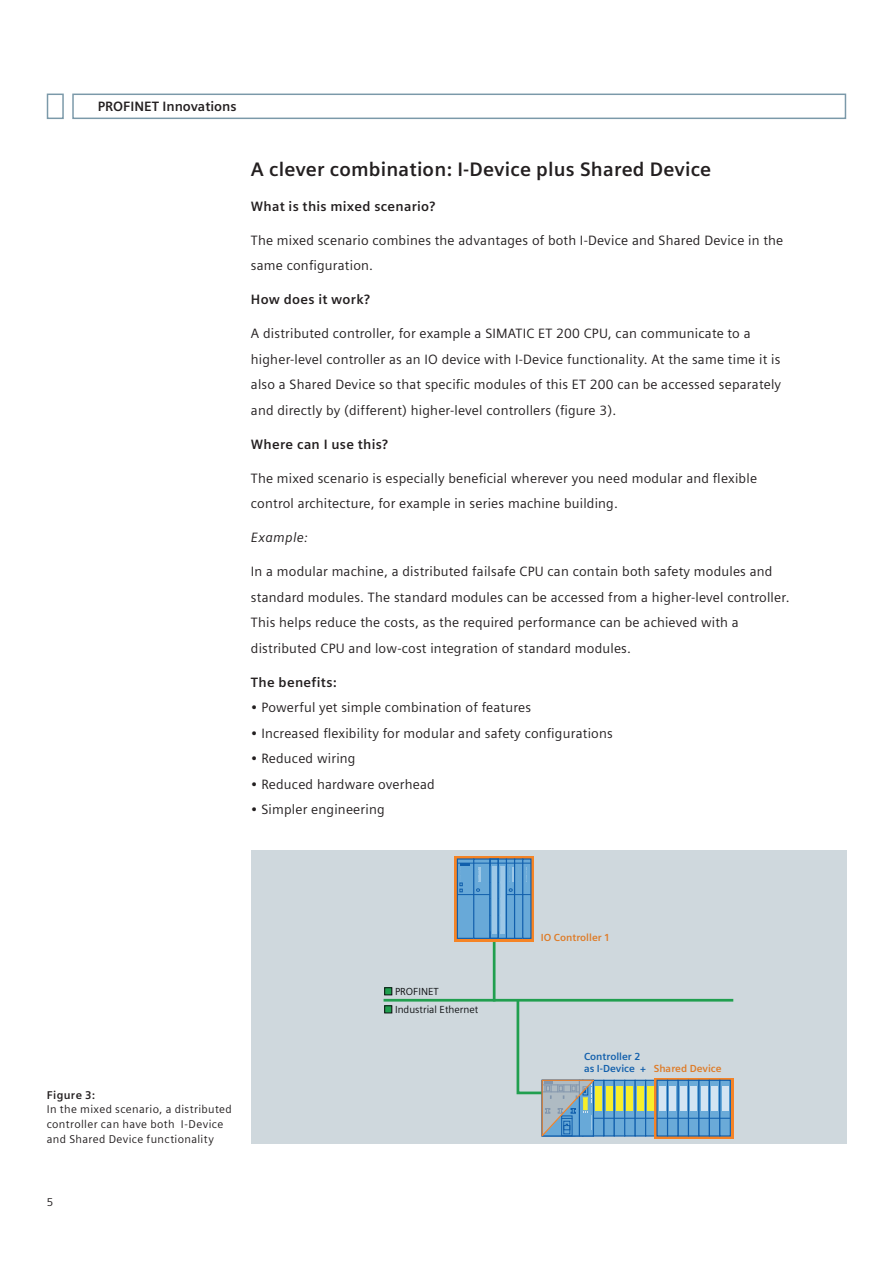
<style>
.page{position:relative;width:893px;height:1263px;background:#fff}
.page>*{position:absolute;margin:0;border:0;box-sizing:border-box;transform-origin:0 0}
.Subline_13pt_5_5mm{font:700 19.5px "Siemens Sans";letter-spacing:.01em;color:#231f20}
.Fließtext{font:13.5px/25.5px "Siemens Sans";letter-spacing:.015em;color:#231f20}
.Zwischenüberschrif{font:700 13.5px "Siemens Sans";letter-spacing:.02em;color:#231f20}
.Zwischenüberschrif-2{font:700 13.5px "Siemens Sans";color:#231f20}
.Zwischenüberschrif-3{font:italic 13.5px "Siemens Sans";letter-spacing:.02em;color:#231f20}
.Bildunterschrift{font:11.25px/14.9px "Siemens Sans";letter-spacing:.03em;color:#231f20}
.Bildunterschrift-2{font:700 11.25px "Siemens Sans";letter-spacing:.03em;color:#231f20}
.t1{font:700 10.2px/12.3px "Siemens Sans";color:#115fac}
.t2{font:10.2px "Siemens Sans";color:#101214}
.t3{font:700 10.2px "Siemens Sans";color:#de7b27}
.s1{color:#de7b27}
</style>
<div class="page">
<div style="left:251px;top:850px;width:595px;height:294px;background:#cfd8dd"></div>
<hr style="left:493px;top:922px;width:2px;height:79px;background:#219f4f">
<hr style="left:384px;top:999px;width:349px;height:2px;background:#219f4f">
<svg style="left:454px;top:856px;width:80px;height:85px"></svg>
<div style="left:654px;top:1078px;width:79px;height:60px;background:#f58326"></div>
<div style="left:719px;top:1080px;width:12px;height:56px;border:1px solid #115fac"></div>
<div style="left:457px;top:859px;width:17px;height:79px;background:#68a9d8"></div>
<div style="left:457px;top:858px;width:17px;height:81px;border:1px solid #115fac"></div>
<div style="left:474px;top:859px;width:16px;height:79px;background:#68a9d8"></div>
<div style="left:473px;top:858px;width:18px;height:81px;border:1px solid #115fac"></div>
<div style="left:506px;top:859px;width:9px;height:79px;background:#68a9d8"></div>
<div style="left:506px;top:858px;width:9px;height:81px;border:1px solid #115fac"></div>
<div style="left:515px;top:859px;width:8px;height:79px;background:#68a9d8"></div>
<div style="left:514px;top:858px;width:9px;height:81px;border:1px solid #115fac"></div>
<div style="left:523px;top:859px;width:8px;height:79px;background:#68a9d8"></div>
<div style="left:522px;top:858px;width:9px;height:81px;border:1px solid #115fac"></div>
<svg style="left:500px;top:860px;width:5px;height:77px"></svg>
<div style="left:498px;top:858px;width:9px;height:81px;border:1px solid #115fac"></div>
<svg style="left:491px;top:860px;width:6px;height:77px"></svg>
<div style="left:500px;top:866px;width:5px;height:68px;background:#9dc8e7"></div>
<div style="left:492px;top:866px;width:5px;height:68px;background:#9dc8e7"></div>
<div style="left:489px;top:858px;width:10px;height:81px;border:1px solid #115fac"></div>
<svg style="left:457px;top:863px;width:74px;height:68px"></svg>
<svg style="left:515px;top:998px;width:215px;height:141px"></svg>
<div style="left:385px;top:988px;width:7px;height:7px;background:#1f9f4e"></div>
<div style="left:384px;top:987px;width:8px;height:8px;border:1px solid #101214"></div>
<div style="left:385px;top:1006px;width:7px;height:7px;background:#219f4f"></div>
<div style="left:384px;top:1005px;width:8px;height:8px;border:1px solid #111314"></div>
<div style="left:72px;top:94px;width:774px;height:25px;border:1px solid #7b99a9"></div>
<div style="left:47px;top:94px;width:17px;height:25px;border:1px solid #7b99a9"></div>
<p class="Zwischenüberschrif-2" style="left:98px;top:99px;width:140px">PROFINET Innovations</p>
<p class="Subline_13pt_5_5mm" style="left:251px;top:159px;width:462px">A clever combination: I-Device plus Shared Device</p>
<p class="Zwischenüberschrif" style="left:251px;top:198px;width:186px">What is this mixed scenario?</p>
<p class="Fließtext" style="left:251px;top:227px;width:534px">The mixed scenario combines the advantages of both I-Device and Shared Device in the same configuration.</p>
<p class="Zwischenüberschrif" style="left:251px;top:292px;width:120px">How does it work?</p>
<p class="Fließtext" style="left:251px;top:321px;width:532px">A distributed controller, for example a SIMATIC ET 200 CPU, can communicate to a higher-level controller as an IO device with I-Device functionality. At the same time it is also a Shared Device so that specific modules of this ET 200 can be accessed separately and directly by (different) higher-level controllers (figure 3).</p>
<p class="Zwischenüberschrif" style="left:251px;top:436px;width:138px">Where can I use this?</p>
<p class="Fließtext" style="left:251px;top:465px;width:508px">The mixed scenario is especially beneficial wherever you need modular and flexible control architecture, for example in series machine building.</p>
<p class="Zwischenüberschrif-3" style="left:251px;top:530px;width:58px">Example:</p>
<p class="Fließtext" style="left:251px;top:559px;width:540px">In a modular machine, a distributed failsafe CPU can contain both safety modules and standard modules. The standard modules can be accessed from a higher-level controller.<br>This helps reduce the costs, as the required performance can be achieved with a distributed CPU and low-cost integration of standard modules.</p>
<p class="Zwischenüberschrif" style="left:251px;top:674px;width:87px">The benefits:</p>
<p class="Fließtext" style="left:251px;top:695px;width:282px">• Powerful yet simple combination of features</p>
<p class="Fließtext" style="left:251px;top:720px;width:363px">• Increased flexibility for modular and safety configurations</p>
<p class="Fließtext" style="left:251px;top:746px;width:106px">• Reduced wiring</p>
<p class="Fließtext" style="left:251px;top:771px;width:185px">• Reduced hardware overhead</p>
<p class="Fließtext" style="left:251px;top:797px;width:135px">• Simpler engineering</p>
<p class="Bildunterschrift-2" style="left:47px;top:1088px;width:50px">Figure 3:</p>
<p class="Bildunterschrift" style="left:47px;top:1102px;width:187px">In the mixed scenario, a distributed controller can have both I-Device and Shared Device functionality</p>
<p class="Bildunterschrift" style="left:47px;top:1194px;width:8px">5</p>
<p class="t2" style="left:395px;top:985px;width:45px">PROFINET</p>
<p class="t2" style="left:395px;top:1004px;width:85px">Industrial Ethernet</p>
<p class="t3" style="left:541px;top:932px;width:71px">IO Controller 1</p>
<p class="t1" style="left:584px;top:1050px;width:139px">Controller 2<br>as I-Device + <span class="s1">Shared Device</span></p>
</div>
